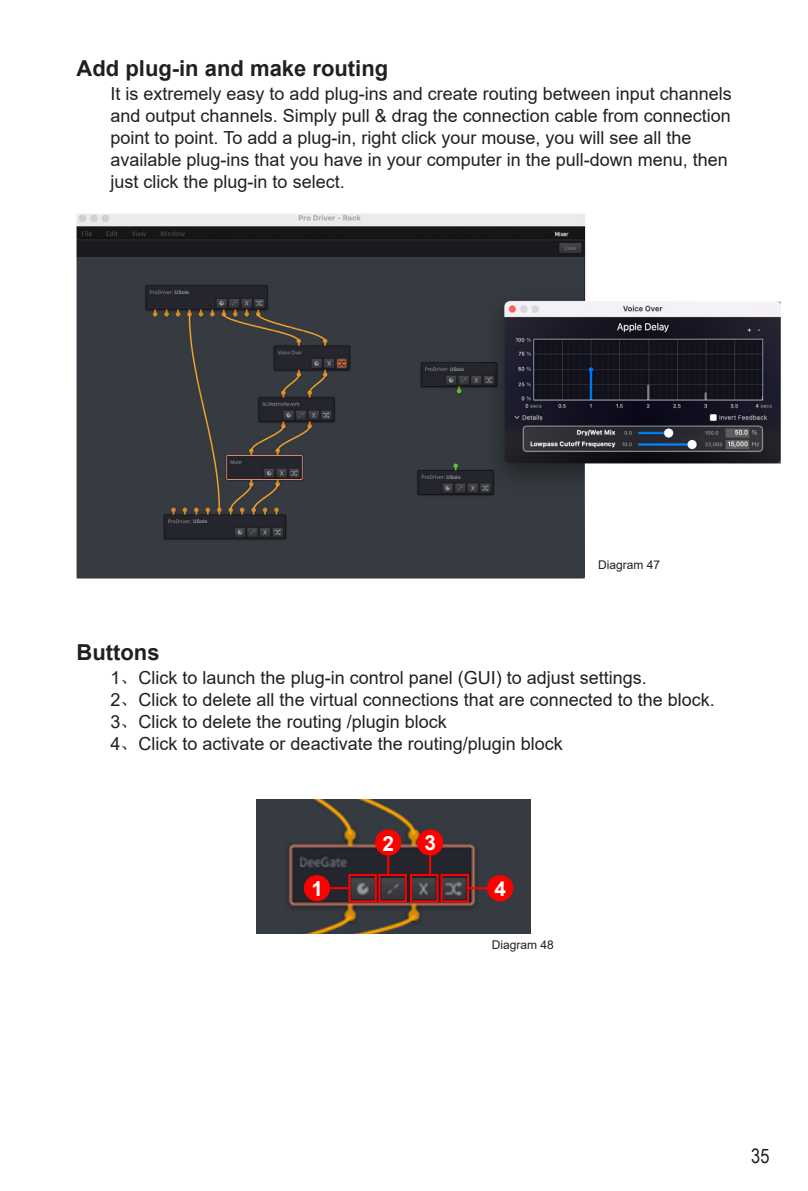
<style>
.page{position:relative;width:808px;height:1191px;background:#fff}
.page>*{position:absolute;margin:0;border:0;box-sizing:border-box;transform-origin:0 0}
.Title_Small{font:700 22px "Arial";color:#231f20}
.t1{font:700 20.8px "Arial";color:#fff}
.t2{font:20px "Arial Narrow";color:#231f20}
.t3{font:18px/22px "Arial";color:#231f20}
.t4{font:12px "Arial";color:#231f20}
.t5{font:700 5px "Arial";color:#95999b}
.s1{font-family:"Adobe Song Std";font-weight:300}
</style>
<div class="page">
<img style="left:77px;top:214px;width:704px;height:364px">
<div style="left:175px;top:287px;width:70px;height:10px;background:#24252d"></div>
<div style="left:193px;top:516px;width:70px;height:9px;background:#24252d"></div>
<div style="left:446px;top:471px;width:44px;height:10px;background:#24252d"></div>
<div style="left:450px;top:364px;width:44px;height:10px;background:#24252d"></div>
<img style="left:257px;top:799px;width:273px;height:134px">
<div style="left:348px;top:874px;width:29px;height:28px;border:2px solid #f00"></div>
<div style="left:378px;top:874px;width:29px;height:28px;border:2px solid #f00"></div>
<div style="left:410px;top:874px;width:28px;height:28px;border:2px solid #f00"></div>
<div style="left:440px;top:874px;width:29px;height:28px;border:2px solid #f00"></div>
<svg style="left:330px;top:887px;width:19px;height:2px"></svg>
<hr style="left:387px;top:855px;width:2px;height:20px;background:#f00">
<hr style="left:429px;top:855px;width:2px;height:20px;background:#f00">
<svg style="left:468px;top:887px;width:19px;height:2px"></svg>
<div style="left:304px;top:875px;width:26px;height:26px;background:#f00;border-radius:50%"></div>
<div style="left:375px;top:829px;width:26px;height:26px;background:#f00;border-radius:50%"></div>
<div style="left:417px;top:829px;width:26px;height:26px;background:#f00;border-radius:50%"></div>
<div style="left:487px;top:875px;width:26px;height:26px;background:#f00;border-radius:50%"></div>
<p class="Title_Small" style="left:77px;top:52px;width:313px">Add plug-in and make routing</p>
<p class="t3" style="left:111px;top:83px;width:623px">It is extremely easy to add plug-ins and create routing between input channels and output channels. Simply pull &amp; drag the connection cable from connection point to point. To add a plug-in, right click your mouse, you will see all the available plug-ins that you have in your computer in the pull-down menu, then just click the plug-in to select.</p>
<p class="t5" style="left:175px;top:289px;width:16px">USolo</p>
<p class="t5" style="left:193px;top:517px;width:16px">USolo</p>
<p class="t5" style="left:450px;top:366px;width:16px">USolo</p>
<p class="t5" style="left:446px;top:473px;width:16px">USolo</p>
<p class="t4" style="left:598px;top:556px;width:64px">Diagram 47</p>
<p class="Title_Small" style="left:77px;top:636px;width:85px">Buttons</p>
<p class="t3" style="left:111px;top:667px;width:538px">1<span class="s1">、</span>Click to launch the plug-in control panel (GUI) to adjust settings.</p>
<p class="t3" style="left:111px;top:689px;width:606px">2<span class="s1">、</span>Click to delete all the virtual connections that are connected to the block.</p>
<p class="t3" style="left:111px;top:711px;width:338px">3<span class="s1">、</span>Click to delete the routing /plugin block</p>
<p class="t3" style="left:111px;top:733px;width:454px">4<span class="s1">、</span>Click to activate or deactivate the routing/plugin block</p>
<p class="t1" style="left:311px;top:874px;width:13px">1</p>
<p class="t1" style="left:383px;top:829px;width:13px">2</p>
<p class="t1" style="left:425px;top:828px;width:13px">3</p>
<p class="t1" style="left:495px;top:874px;width:13px">4</p>
<p class="t4" style="left:492px;top:936px;width:64px">Diagram 48</p>
<p class="t2" style="left:751px;top:1141px;width:20px">35</p>
</div>
